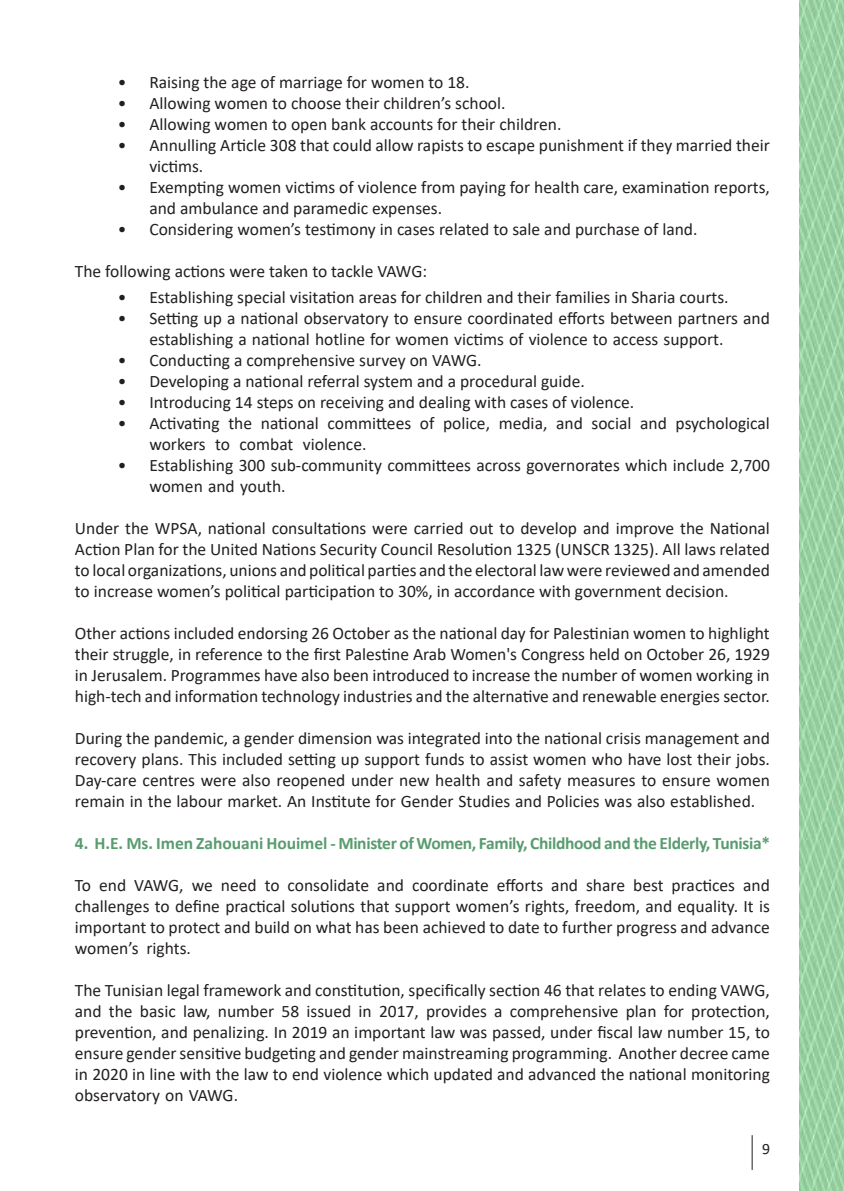
<style>
.page{position:relative;width:844px;height:1191px;background:#fff}
.page>*{position:absolute;margin:0;border:0;box-sizing:border-box;transform-origin:0 0}
.t1{font:17.5px/21px "Calibri";color:#231f20}
.t2{font:700 17.5px "Calibri";letter-spacing:-.02em;color:#599c6f}
.t3{font:15.75px "Calibri";color:#231f20}
</style>
<div class="page">
<hr style="left:751px;top:1135px;width:1px;height:34px;background:#231f20">
<img style="left:799px;top:0;width:44px;height:1191px">
<p class="t1" style="left:118px;top:71px;width:353px">• Raising the age of marriage for women to 18.</p>
<p class="t1" style="left:118px;top:92px;width:389px">• Allowing women to choose their children’s school.</p>
<p class="t1" style="left:118px;top:113px;width:445px">• Allowing women to open bank accounts for their children.</p>
<p class="t1" style="left:149px;top:134px;width:622px;text-indent:-32px">• Annulling Article 308 that could allow rapists to escape punishment if they married their victims.</p>
<p class="t1" style="left:149px;top:176px;width:622px;text-indent:-32px">• Exempting women victims of violence from paying for health care, examination reports, and ambulance and paramedic expenses.</p>
<p class="t1" style="left:118px;top:218px;width:581px">• Considering women’s testimony in cases related to sale and purchase of land.</p>
<p class="t1" style="left:75px;top:260px;width:353px">The following actions were taken to tackle VAWG:</p>
<p class="t1" style="left:118px;top:286px;width:612px">• Establishing special visitation areas for children and their families in Sharia courts.</p>
<p class="t1" style="left:149px;top:307px;width:622px;text-indent:-32px">• Setting up a national observatory to ensure coordinated efforts between partners and establishing a national hotline for women victims of violence to access support.</p>
<p class="t1" style="left:118px;top:349px;width:365px">• Conducting a comprehensive survey on VAWG.</p>
<p class="t1" style="left:118px;top:370px;width:468px">• Developing a national referral system and a procedural guide.</p>
<p class="t1" style="left:118px;top:391px;width:518px">• Introducing 14 steps on receiving and dealing with cases of violence.</p>
<p class="t1" style="left:149px;top:412px;width:622px;text-indent:-32px">• Activating the national committees of police, media, and social and psychological workers to combat violence.</p>
<p class="t1" style="left:149px;top:454px;width:622px;text-indent:-32px">• Establishing 300 sub-community committees across governorates which include 2,700 women and youth.</p>
<p class="t1" style="left:75px;top:517px;width:696px;text-align:justify">Under the WPSA, national consultations were carried out to develop and improve the National Action Plan for the United Nations Security Council Resolution 1325 (UNSCR 1325). All laws related to local organizations, unions and political parties and the electoral law were reviewed and amended to increase women’s political participation to 30%, in accordance with government decision.</p>
<p class="t1" style="left:75px;top:622px;width:696px;text-align:justify">Other actions included endorsing 26 October as the national day for Palestinian women to highlight their struggle, in reference to the first Palestine Arab Women's Congress held on October 26, 1929 in Jerusalem. Programmes have also been introduced to increase the number of women working in high-tech and information technology industries and the alternative and renewable energies sector.</p>
<p class="t1" style="left:75px;top:727px;width:696px;text-align:justify">During the pandemic, a gender dimension was integrated into the national crisis management and recovery plans. This included setting up support funds to assist women who have lost their jobs.<br>Day-care centres were also reopened under new health and safety measures to ensure women remain in the labour market. An Institute for Gender Studies and Policies was also established.</p>
<p class="t2" style="left:75px;top:831px;width:696px">4. H.E. Ms. Imen Zahouani Houimel - Minister of Women, Family, Childhood and the Elderly, Tunisia*</p>
<p class="t1" style="left:75px;top:874px;width:696px;text-align:justify">To end VAWG, we need to consolidate and coordinate efforts and share best practices and challenges to define practical solutions that support women’s rights, freedom, and equality. It is important to protect and build on what has been achieved to date to further progress and advance women’s rights.</p>
<p class="t1" style="left:75px;top:979px;width:696px;text-align:justify">The Tunisian legal framework and constitution, specifically section 46 that relates to ending VAWG, and the basic law, number 58 issued in 2017, provides a comprehensive plan for protection, prevention, and penalizing. In 2019 an important law was passed, under fiscal law number 15, to ensure gender sensitive budgeting and gender mainstreaming programming. Another decree came in 2020 in line with the law to end violence which updated and advanced the national monitoring observatory on VAWG.</p>
<p class="t3" style="left:761px;top:1138px;width:9px">9</p>
</div>
